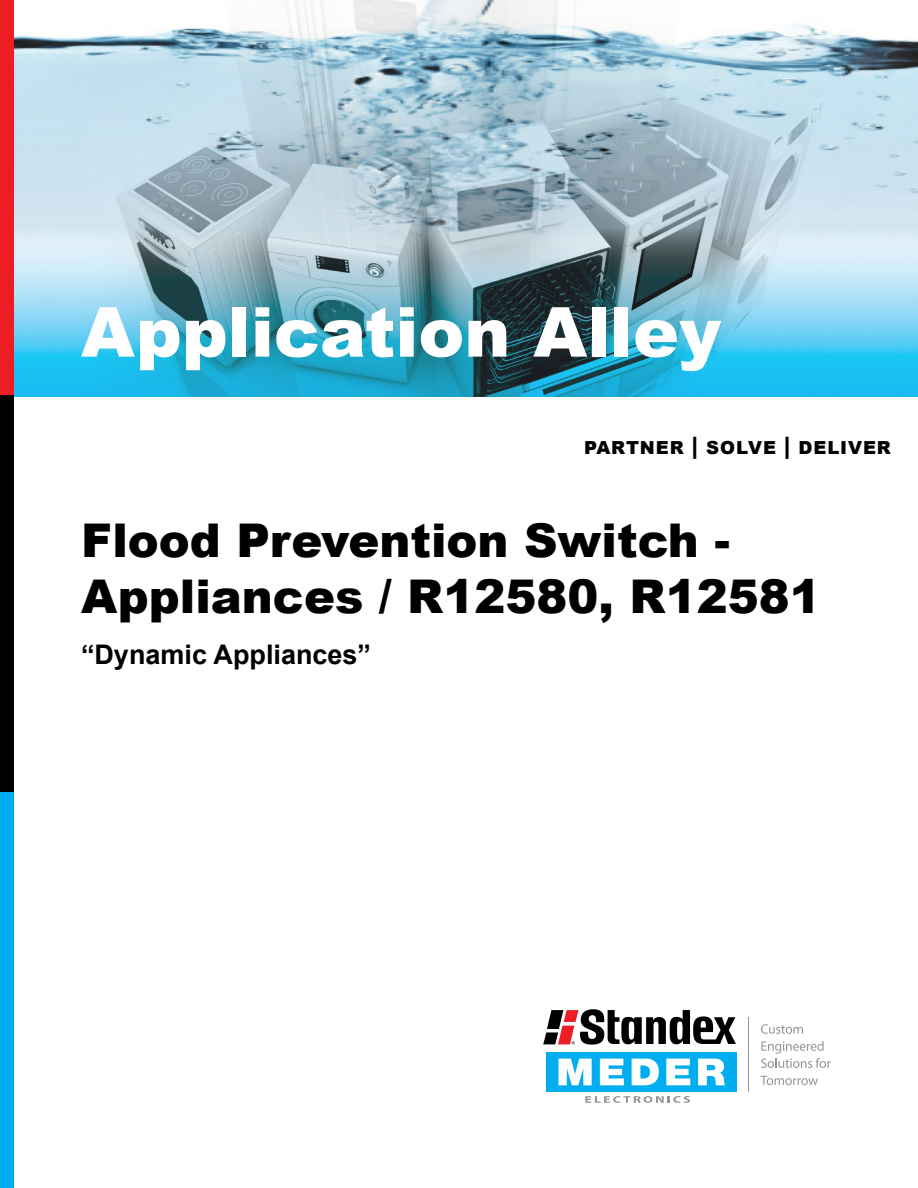
<style>
.page{position:relative;width:918px;height:1188px;background:#fff}
.page>*{position:absolute;margin:0;border:0;box-sizing:border-box;transform-origin:0 0}
.t1{font:900 69px "Arial";color:#fff}
.t2{font:900 46.5px/55.8px "Arial";color:#000}
.t3{font:700 27px "Arial";color:#000}
.t4{font:900 18px "Arial";letter-spacing:.05em;color:#000}
.s1{font-size:24px}
</style>
<div class="page">
<svg style="left:585px;top:1096px;width:105px;height:7px"></svg>
<div style="left:546px;top:1053px;width:191px;height:39px;background:#00aeef"></div>
<svg style="left:558px;top:1059px;width:167px;height:26px"></svg>
<svg style="left:543px;top:1009px;width:193px;height:36px"></svg>
<hr style="left:748px;top:1017px;width:1px;height:75px;background:#939598">
<svg style="left:761px;top:1024px;width:42px;height:10px"></svg>
<svg style="left:761px;top:1041px;width:70px;height:27px"></svg>
<svg style="left:760px;top:1076px;width:58px;height:9px"></svg>
<img style="left:14px;top:275px;width:904px;height:121px">
<img style="left:14px;top:0;width:904px;height:275px">
<div style="left:0;top:0;width:14px;height:396px;background:#ed1d24"></div>
<div style="left:0;top:396px;width:14px;height:396px;background:#000"></div>
<div style="left:0;top:792px;width:14px;height:396px;background:#00aeef"></div>
<p class="t1" style="left:81px;top:282px;width:642px">Application Alley</p>
<p class="t4" style="left:584px;top:435px;width:308px">PARTNER <span class="s1">|</span> SOLVE <span class="s1">|</span> DELIVER</p>
<p class="t2" style="left:81px;top:511px;width:741px">Flood Prevention Switch -<br>Appliances / R12580, R12581</p>
<p class="t3" style="left:81px;top:637px;width:292px">“Dynamic Appliances”</p>
</div>
